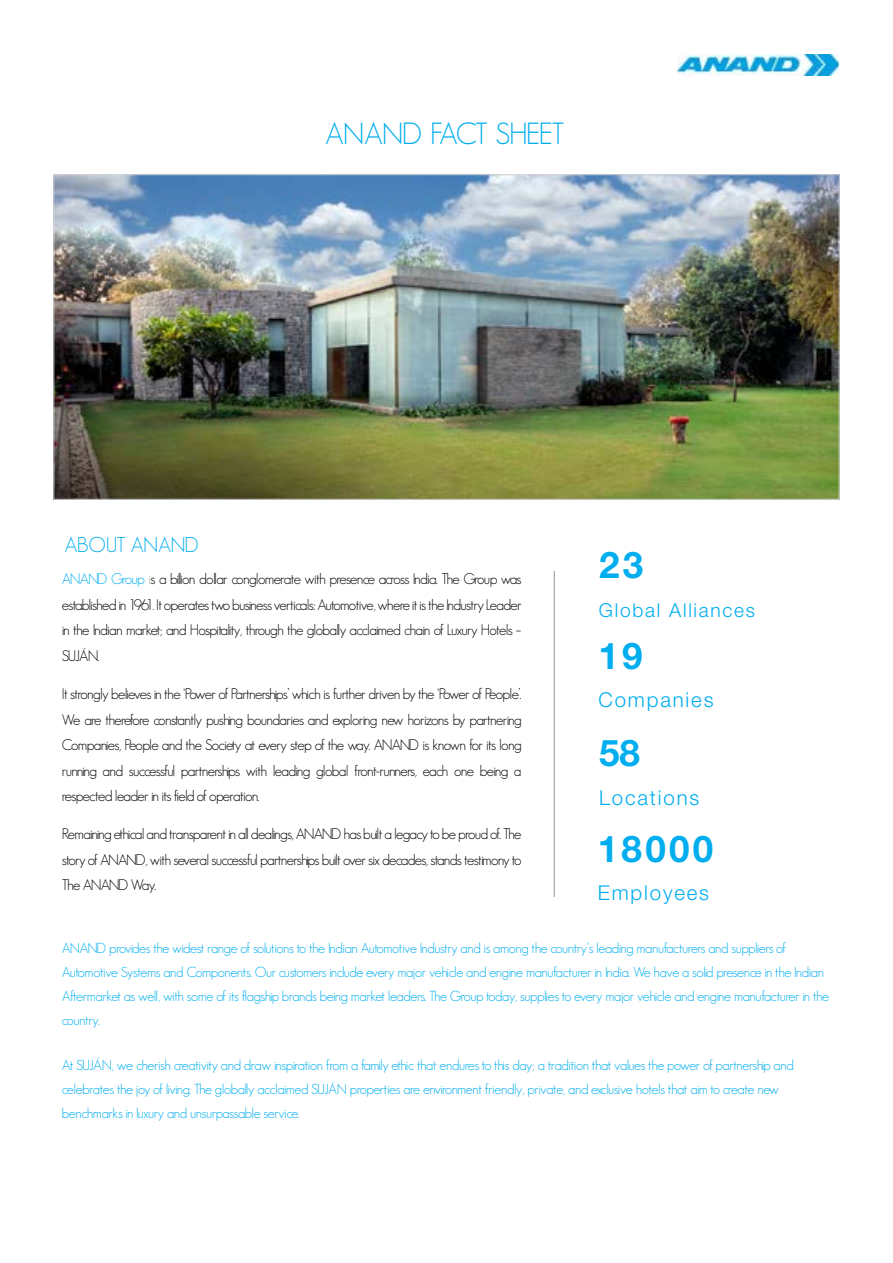
<style>
.page{position:relative;width:893px;height:1263px;background:#fff}
.page>*{position:absolute;margin:0;border:0;box-sizing:border-box;transform-origin:0 0}
.t1{font:700 36.75px "Helvetica Neue LT Std";letter-spacing:.09em;color:#00aeef}
.t2{font:300 30px "Geosans";letter-spacing:-.05em;color:#00aeef}
.t3{font:300 21px "Geosans";letter-spacing:-.045em;color:#00aeef}
.t4{font:300 20.4px "Helvetica Neue LT Std";letter-spacing:.09em;color:#00aeef}
.t5{font:300 19.2px "Helvetica Neue LT Std";letter-spacing:.09em;color:#00aeef}
.t6{font:300 15px/25.5px "Geosans";letter-spacing:-.05em;color:#000;text-align:justify}
.t7{font:300 14.25px/24px "Geosans";letter-spacing:-.03em;color:#00aeef}
.s1{color:#00aeef}
.s2{color:#a7a9ac}
</style>
<div class="page">
<img style="left:678px;top:54px;width:161px;height:22px">
<img style="left:55px;top:176px;width:782px;height:322px">
<hr style="left:554px;top:571px;width:1px;height:326px;background:#939598">
<h2 class="t2" style="left:325px;top:117px;width:241px">ANAND FACT SHEET</h2>
<h3 class="t3" style="left:64px;top:533px;width:136px">ABOUT ANAND</h3>
<h1 class="t1" style="left:599px;top:542px;width:46px">23</h1>
<p class="t5" style="left:599px;top:598px;width:158px">Global Alliances</p>
<h1 class="t1" style="left:598px;top:633px;width:46px">19</h1>
<h3 class="t4" style="left:598px;top:687px;width:117px">Companies</h3>
<h1 class="t1" style="left:599px;top:730px;width:42px">58</h1>
<h3 class="t4" style="left:599px;top:785px;width:102px">Locations</h3>
<h1 class="t1" style="left:598px;top:826px;width:117px">18000</h1>
<h3 class="t4" style="left:598px;top:881px;width:113px">Employees</h3>
<p class="t7" style="left:62px;top:936px;width:769px">ANAND provides the widest range of solutions to the Indian Automotive Industry and is among the country’s leading manufacturers and suppliers of Automotive Systems and Components. Our customers include every major vehicle and engine manufacturer in India. We have a solid presence in the Indian Aftermarket as well, with some of its flagship brands being market leaders. The Group today, supplies to every major vehicle and engine manufacturer in the country.</p>
<p class="t7" style="left:62px;top:1053px;width:733px">At SUJÁN, we cherish creativity and draw inspiration from a family ethic that endures to this day; a tradition that values the power of partnership and celebrates the joy of living. The globally acclaimed SUJÁN properties are environment friendly, private, and exclusive hotels that aim to create new benchmarks in luxury and unsurpassable service.</p>
<p class="t6" style="left:62px;top:566px;width:461px"><span class="s1">ANAND Group</span> <span class="s2">i</span>s a billion dollar conglomerate with presence across India. The Group was established in 1961. It operates two business verticals: Automotive, where it is the Industry Leader in the Indian market; and Hospitality, through the globally acclaimed chain of Luxury Hotels – SUJÁN.</p>
<p class="t6" style="left:62px;top:681px;width:461px">It strongly believes in the ‘Power of Partnerships’ which is further driven by the ‘Power of People’.<br>We are therefore constantly pushing boundaries and exploring new horizons by partnering Companies, People and the Society at every step of the way. ANAND is known for its long running and successful partnerships with leading global front-runners, each one being a respected leader in its field of operation.</p>
<p class="t6" style="left:62px;top:821px;width:461px">Remaining ethical and transparent in all dealings, ANAND has built a legacy to be proud of. The story of ANAND, with several successful partnerships built over six decades, stands testimony to The ANAND Way.</p>
</div>
